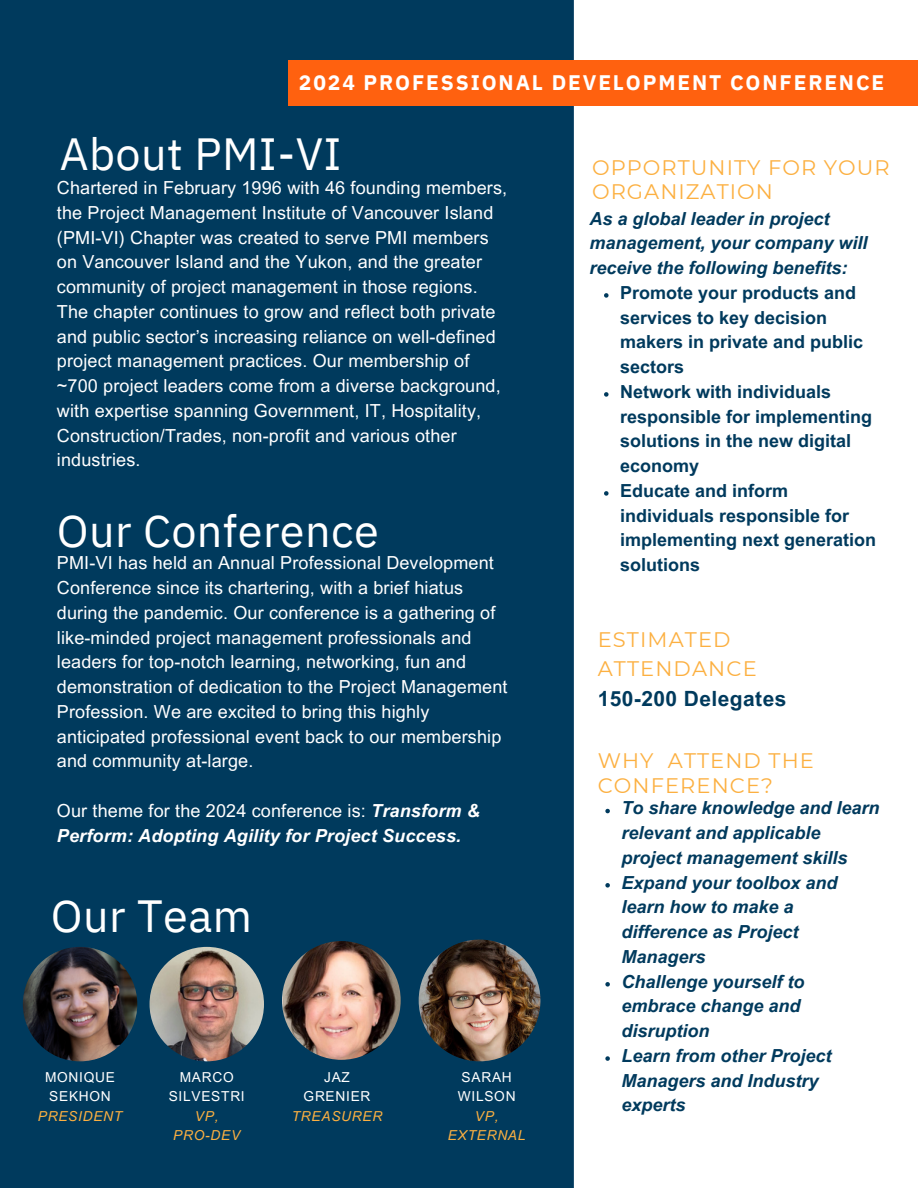
<style>
.page{position:relative;width:918px;height:1188px;background:#fff}
.page>*{position:absolute;margin:0;border:0;box-sizing:border-box;transform-origin:0 0}
.t1{font:45px "IBM Plex Sans";letter-spacing:.01em;color:#fff}
.t2{font:21px/24.8px "Montserrat";letter-spacing:.05em;color:#fcb041}
.t3{font:700 21px "IBM Plex Sans";letter-spacing:.09em;color:#fff}
.t4{font:700 21px "Arial MT Pro";letter-spacing:.02em;color:#003a5d}
.t5{font:18px/24.8px "Arial MT Pro";letter-spacing:.01em;color:#fff}
.t6{font:italic 700 18px/24.8px "Arial MT Pro";color:#003a5d}
.t7{font:700 18px/24.8px "Arial MT Pro";color:#003a5d}
.t8{font:italic 700 18px/24.8px "Arial MT Pro";letter-spacing:.01em;color:#fff}
.t9{font:13.65px "Arial MT Pro";letter-spacing:.055em;color:#fff}
.t10{font:italic 13.65px "Arial MT Pro";letter-spacing:.055em;color:#fcb041}
.s1{font-weight:400;font-style:normal}
</style>
<div class="page">
<div style="left:0;top:0;width:574px;height:1188px;background:#003a5d"></div>
<div style="left:288px;top:61px;width:630px;height:45px;background:#ff610f"></div>
<img style="left:23px;top:947px;width:114px;height:114px;border-radius:50%">
<img style="left:150px;top:947px;width:114px;height:114px;border-radius:50%">
<img style="left:282px;top:941px;width:119px;height:119px;border-radius:50%">
<img style="left:419px;top:940px;width:121px;height:121px;border-radius:50%">
<svg style="left:605px;top:809px;width:5px;height:4px"></svg>
<svg style="left:605px;top:883px;width:5px;height:5px"></svg>
<svg style="left:605px;top:982px;width:5px;height:5px"></svg>
<svg style="left:605px;top:1056px;width:5px;height:5px"></svg>
<svg style="left:604px;top:293px;width:5px;height:5px"></svg>
<svg style="left:604px;top:392px;width:5px;height:5px"></svg>
<svg style="left:604px;top:491px;width:5px;height:5px"></svg>
<p class="t3" style="left:299px;top:69px;width:587px">2024 PROFESSIONAL DEVELOPMENT CONFERENCE</p>
<p class="t1" style="left:60px;top:124px;width:283px">About PMI-VI</p>
<h5 class="t5" style="left:57px;top:178px;width:452px">Chartered in February 1996 with 46 founding members, the Project Management Institute of Vancouver Island (PMI-VI) Chapter was created to serve PMI members on Vancouver Island and the Yukon, and the greater community of project management in those regions.<br>The chapter continues to grow and reflect both private and public sector’s increasing reliance on well-defined project management practices. Our membership of ~700 project leaders come from a diverse background, with expertise spanning Government, IT, Hospitality, Construction/Trades, non-profit and various other industries.</h5>
<h1 class="t1" style="left:57px;top:501px;width:323px">Our Conference</h1>
<p class="t5" style="left:57px;top:553px;width:452px">PMI-VI has held an Annual Professional Development Conference since its chartering, with a brief hiatus during the pandemic. Our conference is a gathering of like-minded project management professionals and leaders for top-notch learning, networking, fun and demonstration of dedication to the Project Management Profession. We are excited to bring this highly anticipated professional event back to our membership and community at-large.</p>
<p class="t8" style="left:57px;top:801px;width:424px"><span class="s1">Our theme for the 2024 conference is:</span> Transform &amp;<br>Perform: Adopting Agility for Project Success.</p>
<p class="t1" style="left:51px;top:886px;width:203px">Our Team</p>
<p class="t9" style="left:45px;top:1072px;width:71px">MONIQUE</p>
<p class="t9" style="left:49px;top:1092px;width:63px">SEKHON</p>
<p class="t10" style="left:38px;top:1111px;width:86px">PRESIDENT</p>
<p class="t9" style="left:180px;top:1072px;width:56px">MARCO</p>
<p class="t9" style="left:169px;top:1092px;width:78px">SILVESTRI</p>
<p class="t10" style="left:195px;top:1111px;width:25px">VP,</p>
<p class="t10" style="left:173px;top:1130px;width:68px">PRO-DEV</p>
<p class="t9" style="left:324px;top:1072px;width:27px">JAZ</p>
<p class="t9" style="left:304px;top:1092px;width:68px">GRENIER</p>
<p class="t10" style="left:292px;top:1111px;width:92px">TREASURER</p>
<p class="t9" style="left:462px;top:1072px;width:52px">SARAH</p>
<p class="t9" style="left:458px;top:1092px;width:59px">WILSON</p>
<p class="t10" style="left:475px;top:1111px;width:25px">VP,</p>
<p class="t10" style="left:448px;top:1130px;width:79px">EXTERNAL</p>
<h3 class="t2" style="left:592px;top:155px;width:299px">OPPORTUNITY FOR YOUR<br>ORGANIZATION</h3>
<p class="t6" style="left:589px;top:208px;width:280px">As a global leader in project management, your company will receive the following benefits:</p>
<p class="t7" style="left:620px;top:282px;width:245px">Promote your products and services to key decision makers in private and public sectors</p>
<h1 class="t7" style="left:620px;top:381px;width:254px">Network with individuals responsible for implementing solutions in the new digital economy</h1>
<h3 class="t7" style="left:620px;top:480px;width:258px">Educate and inform individuals responsible for implementing next generation solutions</h3>
<p class="t2" style="left:598px;top:625px;width:161px;line-height:29.2px">ESTIMATED<br>ATTENDANCE</p>
<p class="t4" style="left:598px;top:691px;width:190px">150-200 Delegates</p>
<h4 class="t2" style="left:598px;top:748px;width:218px">WHY ATTEND THE<br>CONFERENCE?</h4>
<p class="t6" style="left:621px;top:798px;width:260px">To share knowledge and learn relevant and applicable project management skills</p>
<h2 class="t6" style="left:621px;top:872px;width:218px">Expand your toolbox and learn how to make a difference as Project<br>Managers</h2>
<h1 class="t6" style="left:621px;top:971px;width:185px">Challenge yourself to embrace change and disruption</h1>
<h3 class="t6" style="left:621px;top:1045px;width:212px">Learn from other Project<br>Managers and Industry experts</h3>
</div>
